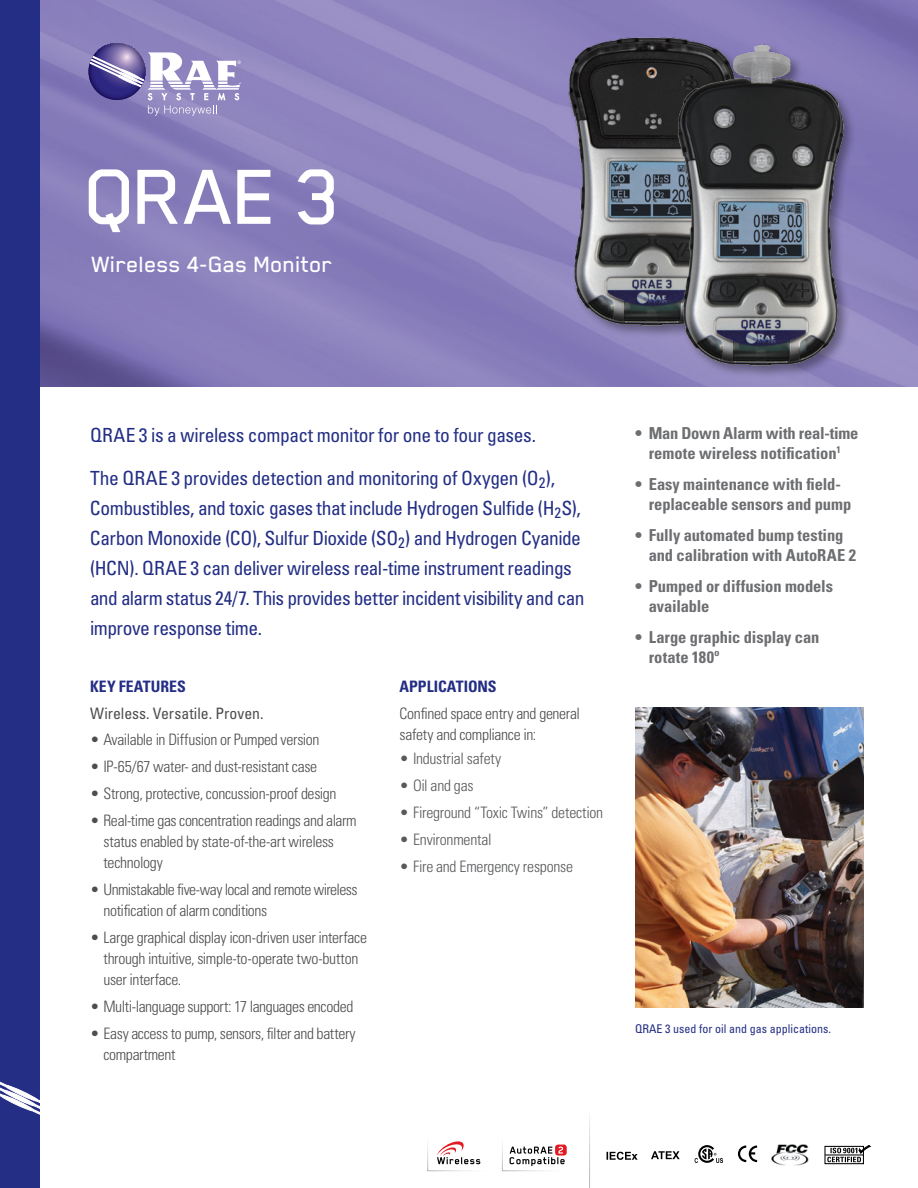
<style>
.page{position:relative;width:918px;height:1188px;background:#fff}
.page>*{position:absolute;margin:0;border:0;box-sizing:border-box;transform-origin:0 0}
.t1{font:500 90px "Blender";color:#fff}
.t2{font:500 25.5px "Blender";color:#fff}
.t3{font:condensed 19.5px/30px "Univers LT Std";letter-spacing:-.025em;color:#232e84}
.t4{font:700 condensed 16.5px/19.5px "Univers LT Std";letter-spacing:-.01em;color:#6d6e71}
.t5{font:300 condensed 15.75px/21px "Univers LT Std";letter-spacing:-.025em;color:#4d4d4f}
.t6{font:300 condensed 15.75px "Univers LT Std";letter-spacing:-.015em;color:#58595b}
.t7{font:condensed 15.75px "Univers LT Std";color:#4d4d4f}
.t8{font:700 condensed 15.75px "Univers LT Std";letter-spacing:.005em;color:#232e84}
.t9{font:condensed 12px "Univers LT Std";color:#232e84}
</style>
<div class="page">
<img style="left:40px;top:0;width:878px;height:387px">
<svg style="left:88px;top:43px;width:153px;height:73px"></svg>
<div style="left:0;top:0;width:40px;height:1188px;background:#232e84"></div>
<svg style="left:0;top:1081px;width:40px;height:33px"></svg>
<img style="left:772px;top:1145px;width:36px;height:21px">
<svg style="left:738px;top:1145px;width:20px;height:18px"></svg>
<svg style="left:607px;top:1152px;width:31px;height:8px"></svg>
<svg style="left:651px;top:1151px;width:29px;height:8px"></svg>
<svg style="left:427px;top:1141px;width:54px;height:31px"></svg>
<svg style="left:502px;top:1144px;width:65px;height:28px"></svg>
<img style="left:635px;top:707px;width:229px;height:301px">
<div style="left:568px;top:36px;width:181px;height:304px;background:#000;opacity:.35"></div>
<img style="left:563px;top:33px;width:173px;height:296px">
<div style="left:676px;top:43px;width:181px;height:336px;background:#000;opacity:.35"></div>
<img style="left:671px;top:41px;width:174px;height:328px">
<svg style="left:695px;top:1145px;width:28px;height:18px"></svg>
<hr style="left:825px;top:1154px;width:38px;height:2px;background:#000">
<div style="left:824px;top:1146px;width:40px;height:18px;border:1px solid #000"></div>
<svg style="left:827px;top:1145px;width:44px;height:17px"></svg>
<h1 class="t1" style="left:86px;top:149px;width:258px">QRAE 3</h1>
<h2 class="t2" style="left:92px;top:251px;width:242px">Wireless 4-Gas Monitor</h2>
<p class="t3" style="left:90px;top:419px;width:448px">QRAE 3 is a wireless compact monitor for one to four gases.</p>
<p class="t3" style="left:90px;top:463px;width:496px">The QRAE 3 provides detection and monitoring of Oxygen (O<sub>2</sub>), Combustibles, and toxic gases that include Hydrogen Sulfide (H<sub>2</sub>S), Carbon Monoxide (CO), Sulfur Dioxide (SO<sub>2</sub>) and Hydrogen Cyanide (HCN). QRAE 3 can deliver wireless real-time instrument readings and alarm status 24/7. This provides better incident visibility and can improve response time.</p>
<p class="t8" style="left:90px;top:677px;width:97px">Key Features</p>
<p class="t7" style="left:90px;top:703px;width:175px">Wireless. Versatile. Proven.</p>
<p class="t5" style="left:90px;top:729px;width:231px">• Available in Diffusion or Pumped version</p>
<p class="t5" style="left:90px;top:756px;width:229px">• IP-65/67 water- and dust-resistant case</p>
<p class="t5" style="left:90px;top:783px;width:248px">• Strong, protective, concussion-proof design</p>
<p class="t5" style="left:103px;top:810px;width:255px;text-indent:-13px">• Real-time gas concentration readings and alarm status enabled by state-of-the-art wireless technology</p>
<p class="t5" style="left:103px;top:879px;width:256px;text-indent:-13px">• Unmistakable five-way local and remote wireless notification of alarm conditions</p>
<p class="t5" style="left:103px;top:927px;width:265px;text-indent:-13px">• Large graphical display icon-driven user interface through intuitive, simple-to-operate two-button user interface.</p>
<p class="t5" style="left:90px;top:996px;width:265px">• Multi-language support: 17 languages encoded</p>
<p class="t5" style="left:103px;top:1023px;width:254px;text-indent:-13px">• Easy access to pump, sensors, filter and battery compartment</p>
<p class="t8" style="left:400px;top:677px;width:99px">Applications</p>
<p class="t5" style="left:400px;top:703px;width:182px">Confined space entry and general safety and compliance in:</p>
<p class="t6" style="left:400px;top:749px;width:103px">• Industrial safety</p>
<p class="t6" style="left:400px;top:776px;width:75px">• Oil and gas</p>
<p class="t6" style="left:400px;top:803px;width:205px">• Fireground “Toxic Twins” detection</p>
<p class="t6" style="left:400px;top:830px;width:93px">• Environmental</p>
<p class="t6" style="left:400px;top:857px;width:175px">• Fire and Emergency response</p>
<p class="t4" style="left:635px;top:424px;width:225px;text-align:center">• Man Down Alarm with real-time remote wireless notification<sup>1</sup></p>
<p class="t4" style="left:649px;top:475px;width:204px;text-indent:-13px">• Easy maintenance with field&shy;replaceable sensors and pump</p>
<p class="t4" style="left:649px;top:526px;width:209px;text-indent:-13px">• Fully automated bump testing and calibration with AutoRAE 2</p>
<p class="t4" style="left:649px;top:577px;width:186px;text-indent:-13px">• Pumped or diffusion models available</p>
<p class="t4" style="left:649px;top:628px;width:172px;text-indent:-13px">• Large graphic display can rotate 180º</p>
<p class="t9" style="left:635px;top:1021px;width:197px">QRAE 3 used for oil and gas applications.</p>
</div>
